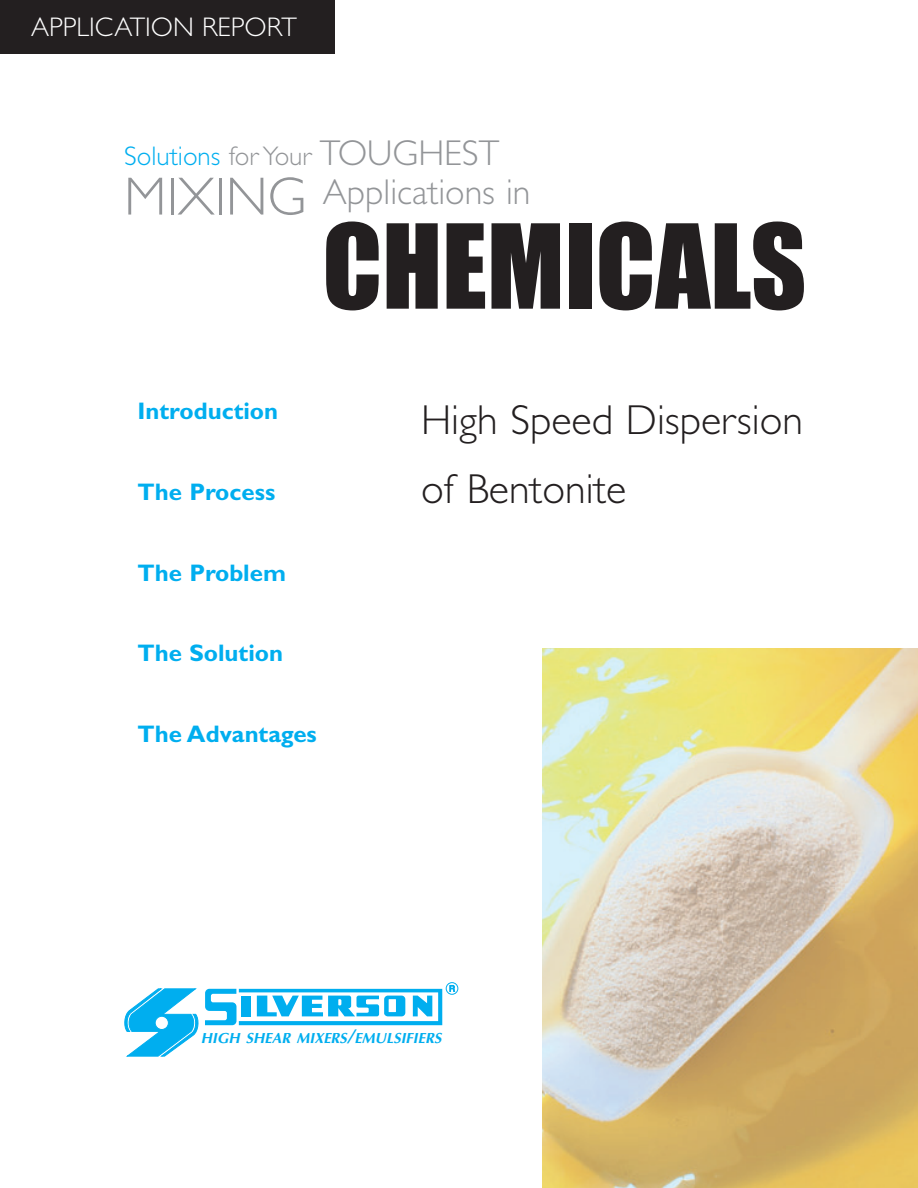
<style>
.page{position:relative;width:918px;height:1188px;background:#fff}
.page>*{position:absolute;margin:0;border:0;box-sizing:border-box;transform-origin:0 0}
.t1{font:108px "Impact";color:#231f20}
.t2{font:300 42px/69px "Gill Sans";color:#231f20}
.t3{font:300 36px "Gill Sans";color:#939598}
.t4{font:300 27px "Gill Sans";color:#00aeef}
.t5{font:300 27px "Gill Sans";color:#fff}
.t6{font:700 24px "Gill Sans";color:#00aeef}
.t7{font:italic 700 14.7px "Optima";color:#00aeef}
.s1{color:#939598}
.s2{font-size:36px;color:#939598}
.s3{font-size:54px}
.s4{font-size:19.5px}
</style>
<div class="page">
<div style="left:0;top:0;width:334px;height:54px;background:#231f20"></div>
<svg style="left:124px;top:988px;width:75px;height:69px"></svg>
<div style="left:155px;top:1016px;width:14px;height:14px;background:#fff;border:1px solid #00aeef;border-radius:50%"></div>
<svg style="left:205px;top:989px;width:237px;height:36px"></svg>
<div style="left:446px;top:982px;width:12px;height:13px;border:1px solid #00aeef;border-radius:50%"></div>
<svg style="left:449px;top:985px;width:6px;height:7px"></svg>
<img style="left:543px;top:648px;width:375px;height:540px">
<p class="t5" style="left:31px;top:17px;width:267px">APPLICATION REPORT</p>
<p class="t4" style="left:124px;top:147px;width:377px">Solutions <span class="s1">for Your</span> <span class="s2">TOUGHEST</span></p>
<h3 class="t3" style="left:124px;top:180px;width:408px"><span class="s3">MIXING</span> Applications in</h3>
<h1 class="t1" style="left:322px;top:200px;width:486px">CHEMICALS</h1>
<p class="t6" style="left:138px;top:403px;width:142px">Introduction</p>
<p class="t6" style="left:138px;top:484px;width:139px">The Process</p>
<p class="t6" style="left:138px;top:564px;width:150px">The Problem</p>
<p class="t6" style="left:138px;top:645px;width:147px">The Solution</p>
<p class="t6" style="left:138px;top:726px;width:181px">The Advantages</p>
<h2 class="t2" style="left:421px;top:390px;width:384px">High Speed Dispersion of Bentonite</h2>
<p class="t7" style="left:201px;top:1032px;width:242px">HIGH SHEAR MIXERS<span class="s4">/</span>EMULSIFIERS</p>
</div>
